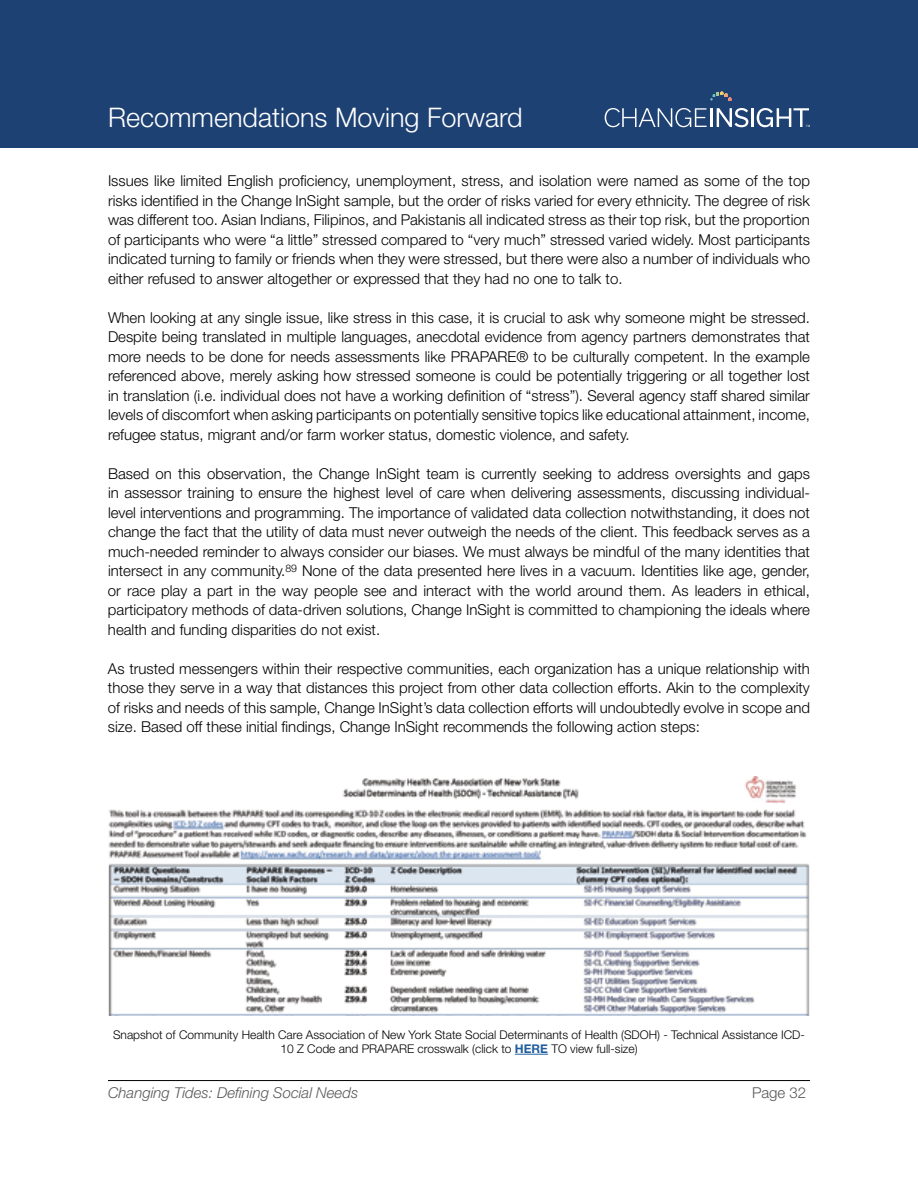
<style>
.page{position:relative;width:918px;height:1188px;background:#fff}
.page>*{position:absolute;margin:0;border:0;box-sizing:border-box;transform-origin:0 0}
.t1{font:300 27px "Helvetica Neue LT Std";color:#fff}
.t2{font:300 15px/19.5px "Helvetica Neue LT Std";color:#000;text-align:justify}
.t3{font:italic 300 15px "Helvetica Neue LT Std";color:#58595b}
.t4{font:300 15px "Helvetica Neue LT Std";color:#58595b}
.t5{font:300 12px/14.4px "Helvetica Neue LT Std";color:#000;text-align:center}
.s1{font-weight:700;color:#215e9e}
</style>
<div class="page">
<hr style="left:108px;top:1080px;width:702px;height:1px;background:#000">
<div style="left:0;top:0;width:918px;height:148px;background:#1e4173"></div>
<svg style="left:721px;top:92px;width:11px;height:9px"></svg>
<svg style="left:605px;top:108px;width:102px;height:19px"></svg>
<hr style="left:710px;top:108px;width:3px;height:19px;background:#fff">
<svg style="left:717px;top:108px;width:31px;height:19px"></svg>
<hr style="left:751px;top:108px;width:3px;height:19px;background:#fff">
<svg style="left:757px;top:108px;width:53px;height:19px"></svg>
<hr style="left:515px;top:1054px;width:33px;height:1px;background:#215e9e">
<img style="left:108px;top:776px;width:702px;height:239px">
<h1 class="t1" style="left:108px;top:101px;width:416px">Recommendations Moving Forward</h1>
<p class="t2" style="left:108px;top:171px;width:704px">Issues like limited English proficiency, unemployment, stress, and isolation were named as some of the top risks identified in the Change InSight sample, but the order of risks varied for every ethnicity. The degree of risk was different too. Asian Indians, Filipinos, and Pakistanis all indicated stress as their top risk, but the proportion of participants who were “a little” stressed compared to “very much” stressed varied widely. Most participants indicated turning to family or friends when they were stressed, but there were also a number of individuals who either refused to answer altogether or expressed that they had no one to talk to.</p>
<p class="t2" style="left:108px;top:307px;width:704px">When looking at any single issue, like stress in this case, it is crucial to ask why someone might be stressed.<br>Despite being translated in multiple languages, anecdotal evidence from agency partners demonstrates that more needs to be done for needs assessments like PRAPARE® to be culturally competent. In the example referenced above, merely asking how stressed someone is could be potentially triggering or all together lost in translation (i.e. individual does not have a working definition of “stress”). Several agency staff shared similar levels of discomfort when asking participants on potentially sensitive topics like educational attainment, income, refugee status, migrant and/or farm worker status, domestic violence, and safety.</p>
<p class="t2" style="left:108px;top:463px;width:704px">Based on this observation, the Change InSight team is currently seeking to address oversights and gaps in assessor training to ensure the highest level of care when delivering assessments, discussing individual&shy;level interventions and programming. The importance of validated data collection notwithstanding, it does not change the fact that the utility of data must never outweigh the needs of the client. This feedback serves as a much-needed reminder to always consider our biases. We must always be mindful of the many identities that intersect in any community.<sup>89</sup> None of the data presented here lives in a vacuum. Identities like age, gender, or race play a part in the way people see and interact with the world around them. As leaders in ethical, participatory methods of data-driven solutions, Change InSight is committed to championing the ideals where health and funding disparities do not exist.</p>
<p class="t2" style="left:108px;top:658px;width:704px">As trusted messengers within their respective communities, each organization has a unique relationship with those they serve in a way that distances this project from other data collection efforts. Akin to the complexity of risks and needs of this sample, Change InSight’s data collection efforts will undoubtedly evolve in scope and size. Based off these initial findings, Change InSight recommends the following action steps:</p>
<p class="t5" style="left:113px;top:1027px;width:693px">Snapshot of Community Health Care Association of New York State Social Determinants of Health (SDOH) - Technical Assistance ICD-<br>10 Z Code and PRAPARE crosswalk (click to <span class="s1">HERE</span> TO view full-size)</p>
<p class="t3" style="left:108px;top:1084px;width:252px">Changing Tides: Defining Social Needs</p>
<p class="t4" style="left:752px;top:1084px;width:56px">Page 32</p>
</div>
